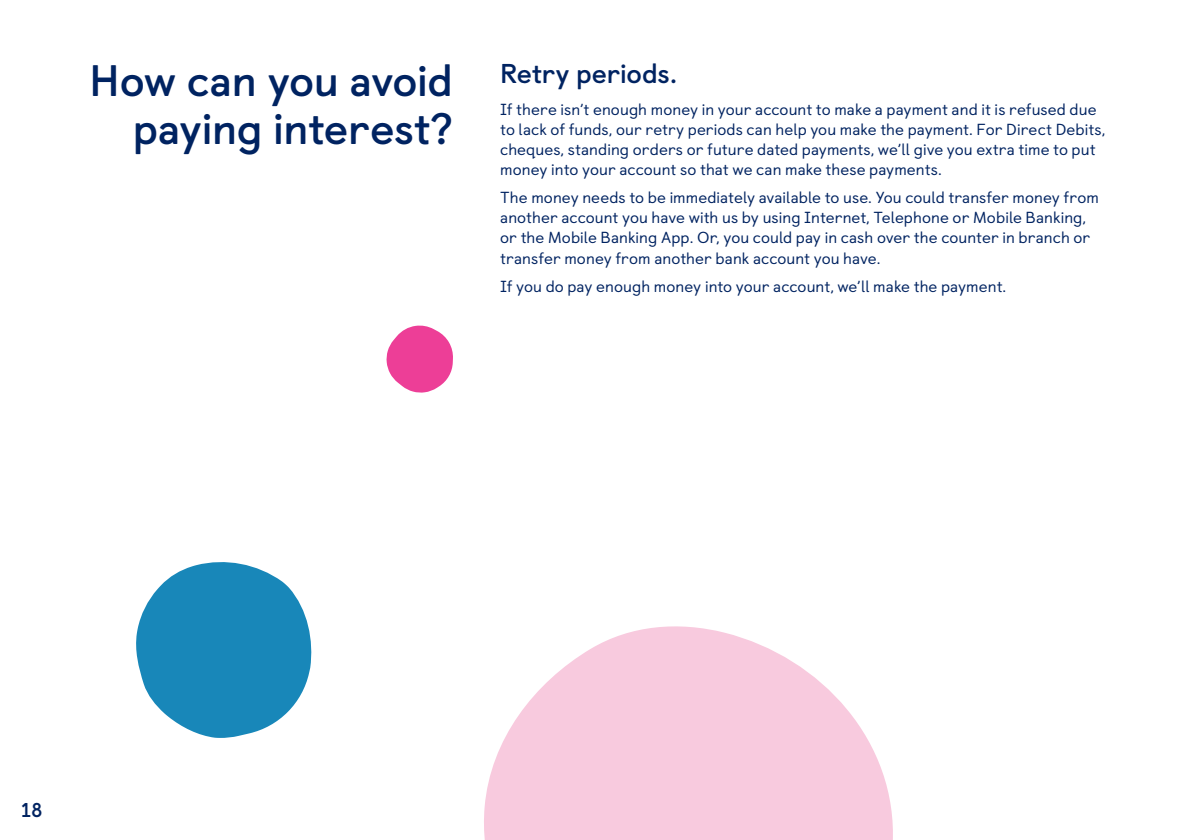
<style>
.page{position:relative;width:1191px;height:840px;background:#fff}
.page>*{position:absolute;margin:0;border:0;box-sizing:border-box;transform-origin:0 0}
.t1{font:700 44px/48px "TSB Castledown";letter-spacing:-.01em;color:#002361;text-align:right}
.t2{font:700 27.2px "TSB Castledown";letter-spacing:-.005em;color:#002361}
.t3{font:700 20px "TSB Castledown";color:#002361}
.Body{font:16px/20px "TSB Castledown";letter-spacing:.005em;color:#002361}
</style>
<div class="page">
<svg style="left:484px;top:626px;width:409px;height:213px;fill:#f8cade"></svg>
<svg style="left:386px;top:325px;width:67px;height:67px"></svg>
<svg style="left:136px;top:562px;width:176px;height:175px"></svg>
<p class="t1" style="left:90px;top:57px;width:365px">How can you avoid paying interest?</p>
<p class="t2" style="left:500px;top:57px;width:178px">Retry periods.</p>
<p class="Body" style="left:500px;top:99px;width:606px">If there isn’t enough money in your account to make a payment and it is refused due to lack of funds, our retry periods can help you make the payment. For Direct Debits, cheques, standing orders or future dated payments, we’ll give you extra time to put money into your account so that we can make these payments.</p>
<p class="Body" style="left:500px;top:188px;width:600px">The money needs to be immediately available to use. You could transfer money from another account you have with us by using Internet, Telephone or Mobile Banking, or the Mobile Banking App. Or, you could pay in cash over the counter in branch or transfer money from another bank account you have.</p>
<p class="Body" style="left:500px;top:276px;width:507px">If you do pay enough money into your account, we’ll make the payment.</p>
<p class="t3" style="left:21px;top:797px;width:23px">18</p>
</div>
